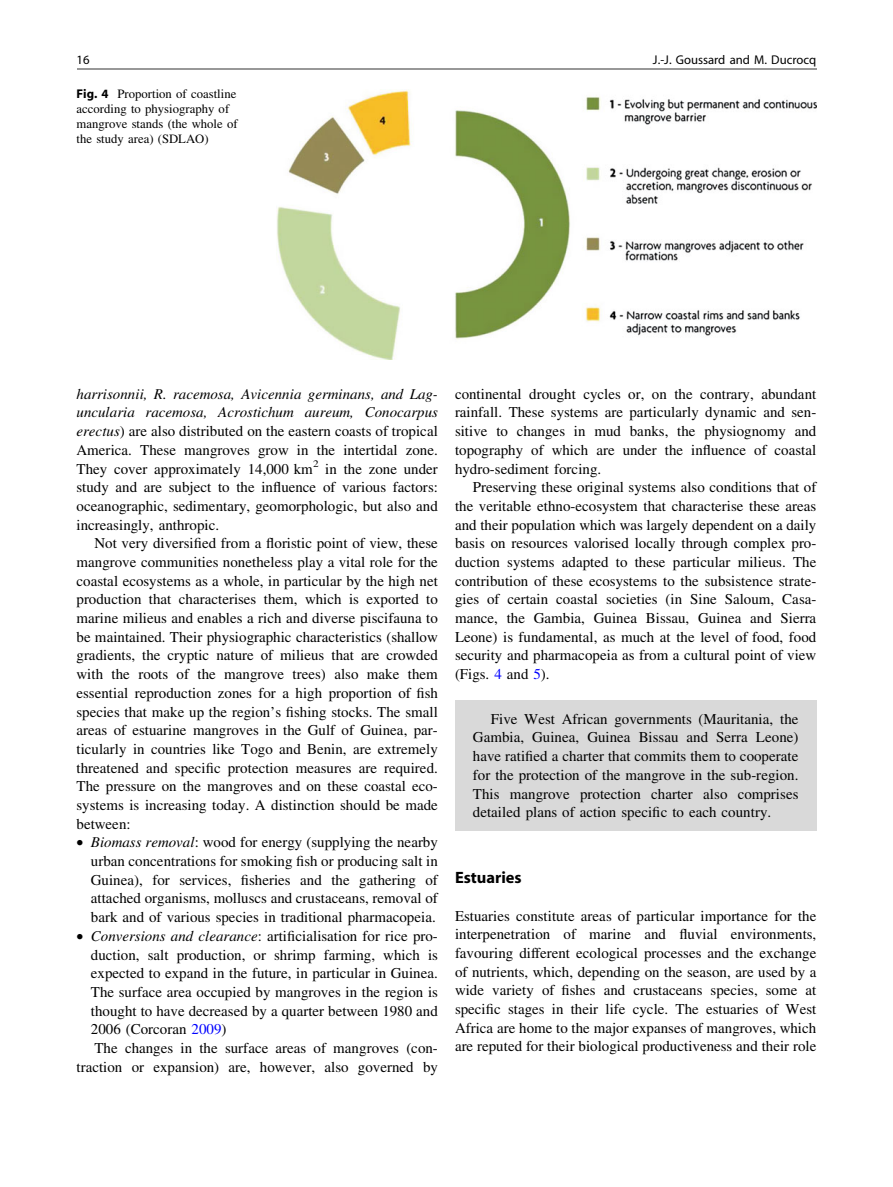
<style>
.page{position:relative;width:893px;height:1187px;background:#fff}
.page>*{position:absolute;margin:0;border:0;box-sizing:border-box;transform-origin:0 0}
.t1{font:16.5px "Adv PS My B";color:#000}
.t2{font:15px/18.8px "Adv GTIMES R";color:#000;text-align:justify}
.t3{font:italic 15px/18.6px "Adv GTIMES";color:#000}
.t4{font:12.75px/15px "Adv GTIMES R";color:#000}
.t5{font:12.75px "Adv PS My R";color:#000}
.s1{font-family:"Adv PS My B"}
.s2{font-family:"Adv GTIMES";font-style:italic}
.s3{font-family:"Adv PS Sym"}
.s4{color:#00f}
</style>
<div class="page">
<div style="left:455px;top:700px;width:361px;height:130px;background:#d9d9d9"></div>
<img style="left:277px;top:90px;width:539px;height:269px">
<hr style="left:77px;top:68px;width:739px;height:2px;background:#989898">
<p class="t5" style="left:77px;top:55px;width:14px">16</p>
<p class="t5" style="left:653px;top:55px;width:165px">J.-J. Goussard and M. Ducrocq</p>
<p class="t4" style="left:77px;top:88px;width:163px"><span class="s1">Fig. 4</span> Proportion of coastline according to physiography of mangrove stands (the whole of the study area) (SDLAO)</p>
<p class="t3" style="left:77px;top:386px;width:363px">harrisonnii, R. racemosa, Avicennia germinans, and Lag&shy;uncularia racemosa, Acrostichum aureum, Conocarpus</p>
<p class="t2" style="left:77px;top:423px;width:363px"><span class="s2">erectus</span>) are also distributed on the eastern coasts of tropical America. These mangroves grow in the intertidal zone.<br>They cover approximately 14,000 km<sup>2</sup> in the zone under study and are subject to the influence of various factors: oceanographic, sedimentary, geomorphologic, but also and increasingly, anthropic.</p>
<p class="t2" style="left:77px;top:535px;width:363px;text-indent:18px">Not very diversified from a floristic point of view, these mangrove communities nonetheless play a vital role for the coastal ecosystems as a whole, in particular by the high net production that characterises them, which is exported to marine milieus and enables a rich and diverse piscifauna to be maintained. Their physiographic characteristics (shallow gradients, the cryptic nature of milieus that are crowded with the roots of the mangrove trees) also make them essential reproduction zones for a high proportion of fish species that make up the region’s fishing stocks. The small areas of estuarine mangroves in the Gulf of Guinea, par&shy;ticularly in countries like Togo and Benin, are extremely threatened and specific protection measures are required.<br>The pressure on the mangroves and on these coastal eco&shy;systems is increasing today. A distinction should be made between:</p>
<p class="t2" style="left:91px;top:834px;width:348px;text-indent:-14px"><span class="s3">•</span> <span class="s2">Biomass removal</span>: wood for energy (supplying the nearby urban concentrations for smoking fish or producing salt in Guinea), for services, fisheries and the gathering of attached organisms, molluscs and crustaceans, removal of bark and of various species in traditional pharmacopeia.</p>
<p class="t2" style="left:77px;top:927px;width:363px"><span class="s3">•</span> <span class="s2">Conversions and clearance</span>: artificialisation for rice pro-</p>
<p class="t2" style="left:91px;top:946px;width:349px">duction, salt production, or shrimp farming, which is</p>
<p class="t2" style="left:91px;top:965px;width:349px">expected to expand in the future, in particular in Guinea.</p>
<p class="t2" style="left:91px;top:983px;width:349px">The surface area occupied by mangroves in the region is</p>
<p class="t2" style="left:91px;top:1002px;width:348px">thought to have decreased by a quarter between 1980 and</p>
<p class="t2" style="left:91px;top:1021px;width:137px">2006 (Corcoran <span class="s4">2009</span>)</p>
<p class="t2" style="left:94px;top:1039px;width:345px">The changes in the surface areas of mangroves (con-</p>
<p class="t2" style="left:77px;top:1058px;width:363px">traction or expansion) are, however, also governed by</p>
<p class="t2" style="left:455px;top:386px;width:363px">continental drought cycles or, on the contrary, abundant rainfall. These systems are particularly dynamic and sen&shy;sitive to changes in mud banks, the physiognomy and topography of which are under the influence of coastal hydro-sediment forcing.</p>
<p class="t2" style="left:455px;top:479px;width:363px;text-indent:18px">Preserving these original systems also conditions that of the veritable ethno-ecosystem that characterise these areas and their population which was largely dependent on a daily basis on resources valorised locally through complex pro&shy;duction systems adapted to these particular milieus. The contribution of these ecosystems to the subsistence strate&shy;gies of certain coastal societies (in Sine Saloum, Casa&shy;mance, the Gambia, Guinea Bissau, Guinea and Sierra Leone) is fundamental, as much at the level of food, food security and pharmacopeia as from a cultural point of view (Figs. <span class="s4">4</span> and <span class="s4">5</span>).</p>
<p class="t2" style="left:473px;top:710px;width:327px;text-indent:18px">Five West African governments (Mauritania, the Gambia, Guinea, Guinea Bissau and Serra Leone) have ratified a charter that commits them to cooperate for the protection of the mangrove in the sub-region.<br>This mangrove protection charter also comprises detailed plans of action specific to each country.</p>
<p class="t1" style="left:455px;top:871px;width:68px">Estuaries</p>
<p class="t2" style="left:455px;top:907px;width:363px">Estuaries constitute areas of particular importance for the interpenetration of marine and fluvial environments, favouring different ecological processes and the exchange of nutrients, which, depending on the season, are used by a wide variety of fishes and crustaceans species, some at specific stages in their life cycle. The estuaries of West Africa are home to the major expanses of mangroves, which are reputed for their biological productiveness and their role</p>
</div>
